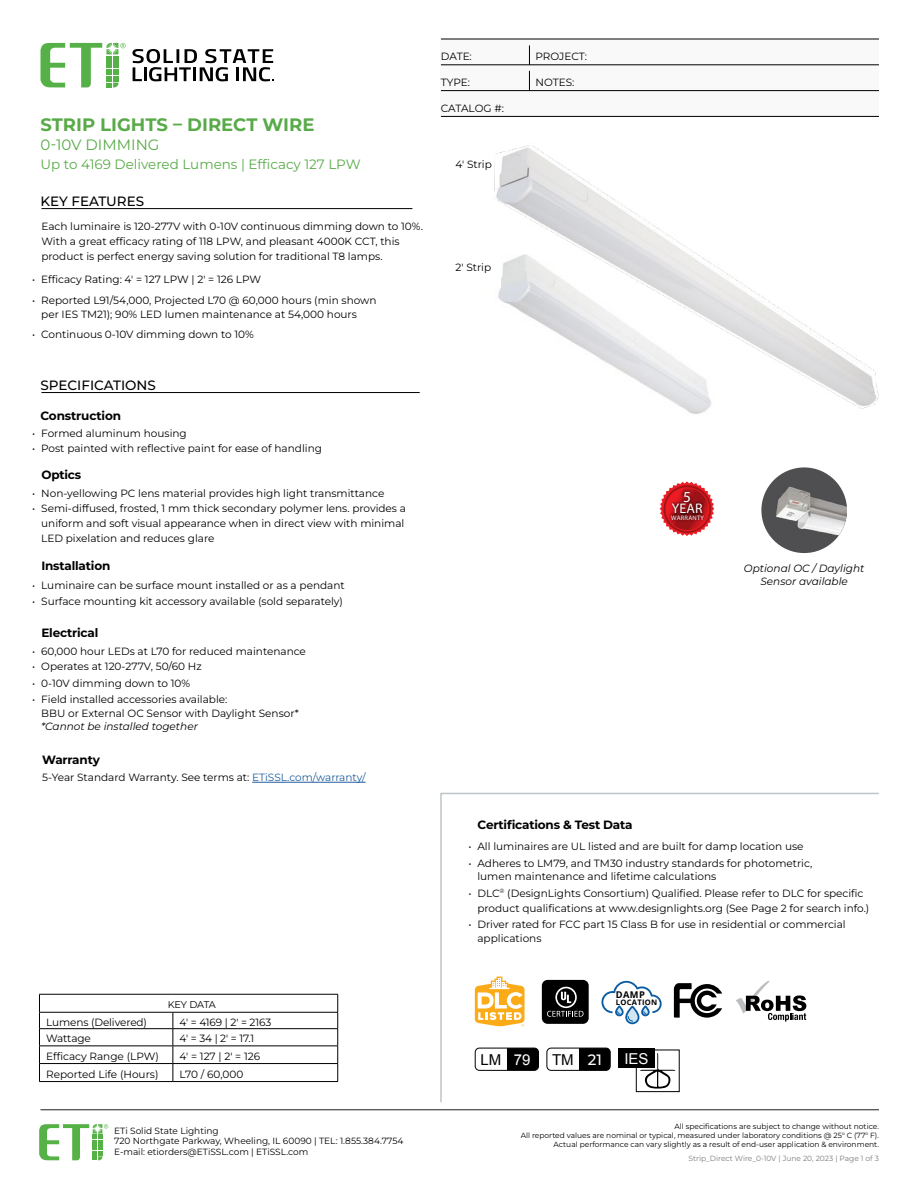
<style>
.page{position:relative;width:918px;height:1188px;background:#fff}
.page>*{position:absolute;margin:0;border:0;box-sizing:border-box;transform-origin:0 0}
.t1{font:700 18px "Montserrat";color:#58ab48}
.t2{font:15.3px "Myriad Pro";color:#fff}
.t3{font:15px "Montserrat";color:#58ab48}
.t4{font:15px "Arial";color:#000}
.t5{font:15px "Arial";color:#fff}
.t6{font:500 15px "Montserrat";color:#fff}
.t7{font:13.95px "Myriad Pro";color:#fff}
.t8{font:13.5px "Montserrat";color:#58ab48}
.t9{font:500 13.5px "Montserrat";color:#000}
.t10{font:700 12px "Montserrat";letter-spacing:-.015em;color:#000}
.t11{font:10.5px/15px "Montserrat";color:#000}
.t12{font:italic 10.5px/12.6px "Montserrat";color:#000;text-align:center}
.t13{font:9.75px "Montserrat";letter-spacing:-.02em;color:#000}
.t14{font:700 9.3px "Open Sans";color:#000}
.t15{font:9px/10.8px "Montserrat";color:#000}
.t16{font:700 7.65px "Open Sans";letter-spacing:.04em;color:#000}
.t17{font:7.5px/9px "Montserrat";color:#000;text-align:right}
.t18{font:7.5px "Montserrat";color:#7b7c7f}
.t19{font:6.45px "Myriad Pro";letter-spacing:.04em;color:#fff}
.s1{color:#215e9e}
.s2{color:#fff}
</style>
<div class="page">
<svg style="left:40px;top:43px;width:86px;height:44px"></svg>
<svg style="left:132px;top:49px;width:142px;height:32px"></svg>
<hr style="left:40px;top:1109px;width:839px;height:1px;background:#1e1e1e">
<svg style="left:39px;top:1124px;width:69px;height:36px"></svg>
<hr style="left:252px;top:782px;width:114px;height:1px;background:#215e9e">
<div style="left:441px;top:39px;width:438px;height:77px;background:#f9f9fa"></div>
<hr style="left:441px;top:116px;width:438px;height:1px;background:#000">
<hr style="left:441px;top:90px;width:438px;height:1px;background:#000">
<hr style="left:441px;top:64px;width:438px;height:1px;background:#000">
<hr style="left:441px;top:39px;width:438px;height:1px;background:#000">
<svg style="left:529px;top:71px;width:1px;height:19px"></svg>
<svg style="left:529px;top:45px;width:1px;height:20px"></svg>
<hr style="left:41px;top:208px;width:371px;height:1px;background:#000">
<hr style="left:41px;top:392px;width:379px;height:1px;background:#000">
<svg style="left:440px;top:792px;width:439px;height:311px"></svg>
<svg style="left:660px;top:481px;width:54px;height:55px"></svg>
<img style="left:667px;top:498px;width:40px;height:23px">
<img style="left:679px;top:484px;width:16px;height:25px">
<img style="left:667px;top:511px;width:39px;height:14px">
<svg style="left:736px;top:981px;width:70px;height:41px"></svg>
<svg style="left:674px;top:983px;width:48px;height:35px"></svg>
<div style="left:542px;top:980px;width:47px;height:44px;background:#000;border-radius:6px"></div>
<svg style="left:547px;top:987px;width:37px;height:30px"></svg>
<div style="left:507px;top:1048px;width:32px;height:22px;background:#000"></div>
<div style="left:475px;top:1048px;width:64px;height:23px;border:1px solid #000;border-radius:4px"></div>
<div style="left:579px;top:1048px;width:31px;height:22px;background:#000"></div>
<div style="left:547px;top:1048px;width:64px;height:23px;border:1px solid #000;border-radius:4px"></div>
<svg style="left:640px;top:1053px;width:35px;height:36px"></svg>
<div style="left:636px;top:1050px;width:44px;height:42px;border:1px solid #000"></div>
<div style="left:618px;top:1048px;width:37px;height:20px;background:#000"></div>
<svg style="left:601px;top:981px;width:61px;height:43px"></svg>
<hr style="left:39px;top:994px;width:134px;height:1px;background:#000">
<hr style="left:173px;top:994px;width:165px;height:1px;background:#000">
<hr style="left:39px;top:1012px;width:134px;height:1px;background:#000">
<hr style="left:173px;top:1012px;width:165px;height:1px;background:#000">
<hr style="left:39px;top:1028px;width:134px;height:1px;background:#000">
<hr style="left:173px;top:1028px;width:165px;height:1px;background:#000">
<hr style="left:39px;top:1046px;width:134px;height:1px;background:#000">
<hr style="left:173px;top:1046px;width:165px;height:1px;background:#000">
<hr style="left:39px;top:1063px;width:134px;height:1px;background:#000">
<svg style="left:39px;top:995px;width:1px;height:86px"></svg>
<hr style="left:173px;top:1063px;width:165px;height:1px;background:#000">
<svg style="left:173px;top:1013px;width:1px;height:68px"></svg>
<svg style="left:337px;top:995px;width:1px;height:86px"></svg>
<hr style="left:39px;top:1081px;width:134px;height:1px;background:#000">
<hr style="left:173px;top:1081px;width:165px;height:1px;background:#000">
<img style="left:494px;top:145px;width:385px;height:269px">
<div style="left:761px;top:467px;width:86px;height:86px;background:#4f4f51;border-radius:50%"></div>
<img style="left:761px;top:483px;width:86px;height:53px">
<svg style="left:475px;top:977px;width:50px;height:49px"></svg>
<h1 class="t1" style="left:40px;top:113px;width:275px">STRIP LIGHTS – DIRECT WIRE</h1>
<h3 class="t3" style="left:40px;top:135px;width:120px">0-10V DIMMING</h3>
<p class="t8" style="left:40px;top:155px;width:322px">Up to 4169 Delivered Lumens | Efficacy 127 LPW</p>
<p class="t9" style="left:40px;top:192px;width:105px">KEY FEATURES</p>
<p class="t11" style="left:41px;top:219px;width:383px">Each luminaire is 120-277V with 0-10V continuous dimming down to 10%.<br>With a great efficacy rating of 118 LPW, and pleasant 4000K CCT, this product is perfect energy saving solution for traditional T8 lamps.</p>
<p class="t11" style="left:32px;top:272px;width:230px">• Efficacy Rating: 4' = 127 LPW | 2' = 126 LPW</p>
<p class="t11" style="left:41px;top:293px;width:337px;line-height:13.5px;text-indent:-9px">• Reported L91/54,000, Projected L70 @ 60,000 hours (min shown per IES TM21); 90% LED lumen maintenance at 54,000 hours</p>
<p class="t11" style="left:32px;top:327px;width:223px">• Continuous 0-10V dimming down to 10%</p>
<p class="t9" style="left:40px;top:376px;width:117px">SPECIFICATIONS</p>
<p class="t10" style="left:40px;top:407px;width:82px">Construction</p>
<p class="t11" style="left:32px;top:425px;width:156px">• Formed aluminum housing</p>
<p class="t11" style="left:32px;top:440px;width:291px">• Post painted with reflective paint for ease of handling</p>
<p class="t11" style="left:32px;top:485px;width:354px">• Non-yellowing PC lens material provides high light transmittance</p>
<p class="t11" style="left:41px;top:500px;width:366px;text-indent:-9px">• Semi-diffused, frosted, 1 mm thick secondary polymer lens. provides a uniform and soft visual appearance when in direct view with minimal<br>LED pixelation and reduces glare</p>
<p class="t11" style="left:32px;top:577px;width:314px">• Luminaire can be surface mount installed or as a pendant</p>
<p class="t11" style="left:32px;top:594px;width:312px">• Surface mounting kit accessory available (sold separately)</p>
<p class="t10" style="left:41px;top:466px;width:41px">Optics</p>
<p class="t10" style="left:41px;top:558px;width:70px">Installation</p>
<p class="t10" style="left:41px;top:625px;width:58px">Electrical</p>
<p class="t11" style="left:32px;top:644px;width:275px">• 60,000 hour LEDs at L70 for reduced maintenance</p>
<p class="t11" style="left:32px;top:659px;width:171px">• Operates at 120-277V, 50/60 Hz</p>
<p class="t11" style="left:32px;top:675px;width:159px">• 0-10V dimming down to 10%</p>
<p class="t11" style="left:41px;top:693px;width:259px;line-height:13.5px;text-indent:-9px">• Field installed accessories available:<br>BBU or External OC Sensor with Daylight Sensor*</p>
<p class="t12" style="left:41px;top:720px;width:158px">*Cannot be installed together</p>
<p class="t10" style="left:42px;top:752px;width:59px">Warranty</p>
<p class="t11" style="left:42px;top:770px;width:325px">5-Year Standard Warranty. See terms at: <span class="s1">ETiSSL.com/warranty/</span></p>
<p class="t11" style="left:441px;top:48px;width:32px">DATE:</p>
<p class="t11" style="left:536px;top:48px;width:53px">PROJECT:</p>
<p class="t11" style="left:441px;top:75px;width:31px">TYPE:</p>
<p class="t11" style="left:536px;top:75px;width:40px">NOTES:</p>
<p class="t11" style="left:441px;top:100px;width:64px">CATALOG #:</p>
<p class="t11" style="left:456px;top:157px;width:38px">4' Strip</p>
<p class="t11" style="left:456px;top:259px;width:37px">2' Strip</p>
<h2 class="t2" style="left:683px;top:487px;width:9px">5</h2>
<p class="t19" style="left:671px;top:514px;width:34px">WARRANTY</p>
<h3 class="t7" style="left:672px;top:500px;width:32px">YEAR</h3>
<p class="t12" style="left:744px;top:562px;width:122px">Optional OC / Daylight<br>Sensor available</p>
<p class="t10" style="left:478px;top:816px;width:157px">Certifications &amp; Test Data</p>
<p class="t11" style="left:468px;top:839px;width:337px">• All luminaires are UL listed and are built for damp location use</p>
<p class="t11" style="left:477px;top:856px;width:337px;line-height:13.5px;text-indent:-9px">• Adheres to LM79, and TM30 industry standards for photometric, lumen maintenance and lifetime calculations</p>
<p class="t11" style="left:477px;top:885px;width:393px;text-indent:-9px">• DLC<sup>®</sup> (DesignLights Consortium) Qualified. Please refer to DLC for specific product qualifications at www.designlights.org (See Page 2 for search info.)</p>
<p class="t11" style="left:477px;top:917px;width:370px;line-height:13.5px;text-indent:-9px">• Driver rated for FCC part 15 Class B for use in residential or commercial applications</p>
<p class="t14" style="left:616px;top:988px;width:31px">DAMP</p>
<p class="t13" style="left:168px;top:998px;width:50px">KEY DATA</p>
<p class="t16" style="left:616px;top:997px;width:43px">LOCATION</p>
<p class="t11" style="left:46px;top:1014px;width:102px">Lumens (Delivered)</p>
<p class="t11" style="left:180px;top:1014px;width:93px">4' = 4169 | 2' = 2163</p>
<p class="t11" style="left:46px;top:1031px;width:46px">Wattage</p>
<p class="t11" style="left:180px;top:1031px;width:76px">4' = 34 | 2' = 17.1</p>
<p class="t11" style="left:46px;top:1048px;width:114px">Efficacy Range (LPW)</p>
<p class="t11" style="left:180px;top:1048px;width:82px">4' = 127 | 2' = 126</p>
<p class="t11" style="left:46px;top:1066px;width:114px">Reported Life (Hours)</p>
<p class="t11" style="left:180px;top:1066px;width:65px">L70 / 60,000</p>
<h3 class="t4" style="left:480px;top:1049px;width:52px">LM <span class="s2">79</span></h3>
<h3 class="t4" style="left:552px;top:1049px;width:23px">TM</h3>
<h3 class="t5" style="left:624px;top:1049px;width:26px">IES</h3>
<h3 class="t6" style="left:588px;top:1049px;width:16px">21</h3>
<p class="t15" style="left:114px;top:1125px;width:291px">ETi Solid State Lighting<br>720 Northgate Parkway, Wheeling, IL 60090 | TEL: 1.855.384.7754<br>E-mail: etiorders@ETiSSL.com | ETiSSL.com</p>
<p class="t17" style="left:521px;top:1122px;width:360px">All specifications are subject to change without notice.<br>All reported values are nominal or typical, measured under laboratory conditions @ 25<sup>o</sup> C (77<sup>o</sup> F).<br>Actual performance can vary slightly as a result of end-user application &amp; environment.</p>
<p class="t18" style="left:688px;top:1153px;width:192px">Strip_Direct Wire_0-10V | June 20, 2023 | Page 1 of 3</p>
</div>
